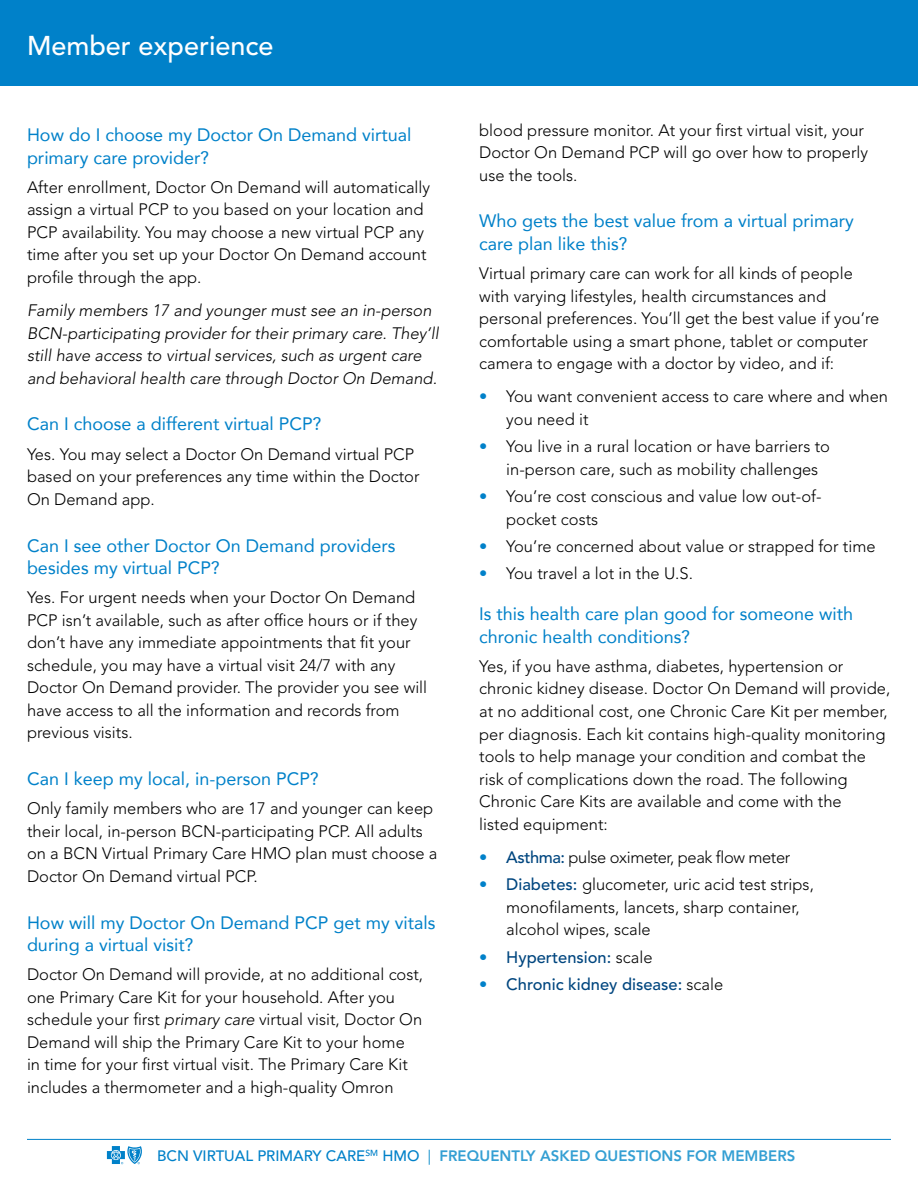
<style>
.page{position:relative;width:918px;height:1188px;background:#fff}
.page>*{position:absolute;margin:0;border:0;box-sizing:border-box;transform-origin:0 0}
.t1{font:500 27px "Avenir LT Std";color:#fff}
.t2{font:18px/22.5px "Avenir";color:#0081c9}
.t3{font:300 16.5px/22.5px "Avenir LT Std";color:#000}
.t4{font:italic 300 16.5px/22.5px "Avenir LT Std";color:#000}
.t5{font:500 16.5px "Avenir LT Std";color:#00467f}
.t6{font:300 16.5px "Avenir LT Std";letter-spacing:-.025em;color:#000}
.t7{font:800 15px "Avenir LT Std";color:#349fd3}
.s1{font-style:italic}
.s2{color:#0081c9}
.s3{font-weight:500;color:#00467f}
.s4{font-weight:300;color:#0081c9}
.s5{font-weight:300;color:#000}
.s6{font-weight:500;color:#0081c9}
.s7{font-weight:500}
</style>
<div class="page">
<hr style="left:27px;top:1139px;width:864px;height:1px;background:#0081c9">
<svg style="left:107px;top:1146px;width:35px;height:18px"></svg>
<div style="left:0;top:0;width:918px;height:86px;background:#0081c9"></div>
<h1 class="t1" style="left:27px;top:30px;width:248px">Member experience</h1>
<p class="t2" style="left:27px;top:123px;width:386px">How do I choose my Doctor On Demand virtual primary care provider?</p>
<p class="t3" style="left:27px;top:176px;width:405px">After enrollment, Doctor On Demand will automatically assign a virtual PCP to you based on your location and PCP availability. You may choose a new virtual PCP any time after you set up your Doctor On Demand account profi le through the app.</p>
<p class="t4" style="left:27px;top:300px;width:413px">Family members 17 and younger must see an in-person BCN-participating provider for their primary care. They’ll still have access to virtual services, such as urgent care and behavioral health care through Doctor On Demand.</p>
<p class="t2" style="left:27px;top:412px;width:296px">Can I choose a different virtual PCP?</p>
<p class="t3" style="left:27px;top:443px;width:394px">Yes. You may select a Doctor On Demand virtual PCP based on your preferences any time within the Doctor<br>On Demand app.</p>
<p class="t2" style="left:27px;top:534px;width:370px">Can I see other Doctor On Demand providers besides my virtual PCP?</p>
<p class="t3" style="left:27px;top:586px;width:402px">Yes. For urgent needs when your Doctor On Demand PCP isn’t available, such as after office hours or if they don’t have any immediate appointments that fit your schedule, you may have a virtual visit 24/7 with any Doctor On Demand provider. The provider you see will have access to all the information and records from previous visits.</p>
<p class="t2" style="left:27px;top:767px;width:293px">Can I keep my local, in-person PCP?</p>
<p class="t3" style="left:27px;top:797px;width:412px">Only family members who are 17 and younger can keep their local, in-person BCN-participating PCP. All adults on a BCN Virtual Primary Care HMO plan must choose a Doctor On Demand virtual PCP.</p>
<p class="t2" style="left:27px;top:911px;width:410px">How will my Doctor On Demand PCP get my vitals during a virtual visit?</p>
<p class="t3" style="left:27px;top:963px;width:398px">Doctor On Demand will provide, at no additional cost, one Primary Care Kit for your household. After you schedule your fi rst <span class="s1">primary care</span> virtual visit, Doctor On Demand will ship the Primary Care Kit to your home<br>in time for your fi rst virtual visit. The Primary Care Kit includes a thermometer and a high-quality Omron</p>
<p class="t3" style="left:479px;top:119px;width:390px">blood pressure monitor. At your fi rst virtual visit, your<br>Doctor On Demand PCP will go over how to properly use the tools.</p>
<p class="t2" style="left:479px;top:209px;width:376px">Who gets the best value from a virtual primary care plan like this?</p>
<p class="t3" style="left:479px;top:262px;width:402px">Virtual primary care can work for all kinds of people with varying lifestyles, health circumstances and personal preferences. You’ll get the best value if you’re comfortable using a smart phone, tablet or computer camera to engage with a doctor by video, and if:</p>
<p class="t3" style="left:506px;top:386px;width:383px;text-indent:-27px"><span class="s2">•</span> You want convenient access to care where and when you need it</p>
<p class="t3" style="left:506px;top:435px;width:325px;text-indent:-27px"><span class="s2">•</span> You live in a rural location or have barriers to in-person care, such as mobility challenges</p>
<p class="t3" style="left:506px;top:485px;width:317px;text-indent:-27px"><span class="s2">•</span> You’re cost conscious and value low out-of&shy;pocket costs</p>
<p class="t3" style="left:479px;top:535px;width:398px"><span class="s2">•</span> You’re concerned about value or strapped for time</p>
<p class="t3" style="left:479px;top:563px;width:215px"><span class="s2">•</span> You travel a lot in the U.S.</p>
<p class="t2" style="left:479px;top:602px;width:376px">Is this health care plan good for someone with chronic health conditions?</p>
<p class="t3" style="left:479px;top:655px;width:413px">Yes, if you have asthma, diabetes, hypertension or chronic kidney disease. Doctor On Demand will provide, at no additional cost, one Chronic Care Kit per member, per diagnosis. Each kit contains high-quality monitoring tools to help manage your condition and combat the risk of complications down the road. The following Chronic Care Kits are available and come with the<br>listed equipment:</p>
<p class="t6" style="left:479px;top:847px;width:313px"><span class="s2">•</span> <span class="s3">Asthma:</span> pulse oximeter, peak flow meter</p>
<p class="t3" style="left:506px;top:873px;width:309px;text-indent:-27px"><span class="s2">•</span> <span class="s3">Diabetes:</span> glucometer, uric acid test strips, monofi laments, lancets, sharp container, alcohol wipes, scale</p>
<p class="t5" style="left:479px;top:947px;width:175px"><span class="s4">•</span> Hypertension: <span class="s5">scale</span></p>
<p class="t5" style="left:479px;top:975px;width:246px"><span class="s4">•</span> Chronic kidney disease: <span class="s5">scale</span></p>
<p class="t7" style="left:157px;top:1147px;width:640px"><span class="s6">BCN VIRTUAL PRIMARY CARE</span><sup>SM</sup> <span class="s6">HMO</span> <span class="s7">|</span> FREQUENTLY ASKED QUESTIONS FOR MEMBERS</p>
</div>
